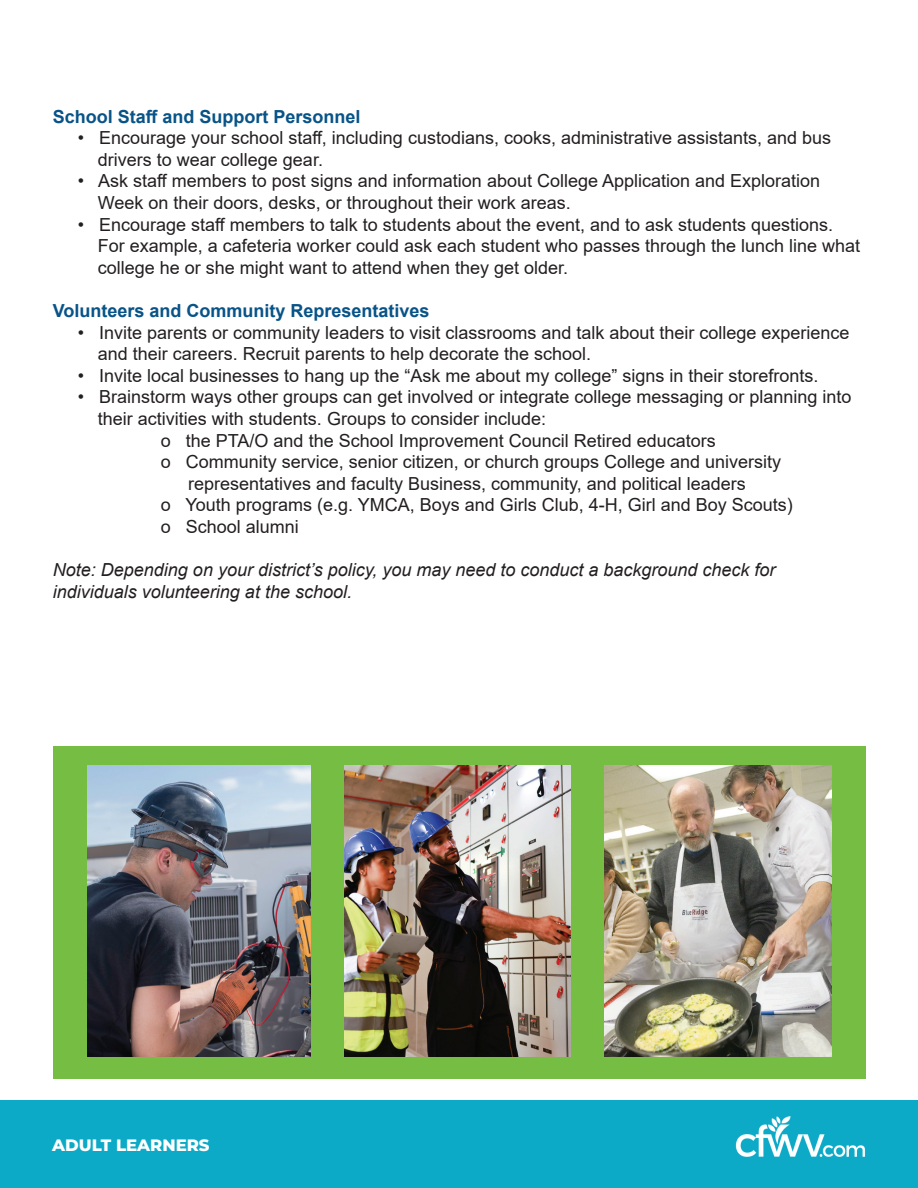
<style>
.page{position:relative;width:918px;height:1188px;background:#fff}
.page>*{position:absolute;margin:0;border:0;box-sizing:border-box;transform-origin:0 0}
.t1{font:18px/21.6px "Arial";color:#231f20}
.t2{font:italic 18px/21.6px "Arial";color:#231f20}
.t3{font:700 18px "Arial";color:#085387}
.t4{font:800 16.5px "Montserrat";color:#fff}
</style>
<div class="page">
<div style="left:53px;top:746px;width:813px;height:333px;background:#75bd43"></div>
<img style="left:88px;top:766px;width:223px;height:290px">
<img style="left:345px;top:766px;width:225px;height:290px">
<img style="left:605px;top:766px;width:226px;height:290px">
<div style="left:0;top:1101px;width:918px;height:87px;background:#0daac8"></div>
<img style="left:735px;top:1116px;width:130px;height:41px">
<p class="t3" style="left:53px;top:104px;width:309px">School Staff and Support Personnel</p>
<p class="t1" style="left:98px;top:127px;width:735px;text-indent:-20px">• Encourage your school staff, including custodians, cooks, administrative assistants, and bus drivers to wear college gear.</p>
<p class="t1" style="left:98px;top:170px;width:724px;text-indent:-20px">• Ask staff members to post signs and information about College Application and Exploration<br>Week on their doors, desks, or throughout their work areas.</p>
<p class="t1" style="left:98px;top:213px;width:764px;text-indent:-20px">• Encourage staff members to talk to students about the event, and to ask students questions.<br>For example, a cafeteria worker could ask each student who passes through the lunch line what college he or she might want to attend when they get older.</p>
<p class="t3" style="left:53px;top:298px;width:378px">Volunteers and Community Representatives</p>
<p class="t1" style="left:98px;top:321px;width:753px;text-indent:-20px">• Invite parents or community leaders to visit classrooms and talk about their college experience and their careers. Recruit parents to help decorate the school.</p>
<p class="t1" style="left:78px;top:365px;width:742px">• Invite local businesses to hang up the “Ask me about my college” signs in their storefronts.</p>
<p class="t1" style="left:78px;top:386px;width:775px">• Brainstorm ways other groups can get involved or integrate college messaging or planning into</p>
<p class="t1" style="left:98px;top:408px;width:450px">their activities with students. Groups to consider include:</p>
<p class="t1" style="left:161px;top:429px;width:556px">o the PTA/O and the School Improvement Council Retired educators</p>
<p class="t1" style="left:161px;top:451px;width:622px">o Community service, senior citizen, or church groups College and university</p>
<p class="t1" style="left:188px;top:473px;width:559px">representatives and faculty Business, community, and political leaders</p>
<p class="t1" style="left:161px;top:494px;width:633px">o Youth programs (e.g. YMCA, Boys and Girls Club, 4-H, Girl and Boy Scouts)</p>
<p class="t1" style="left:161px;top:516px;width:140px">o School alumni</p>
<p class="t2" style="left:53px;top:559px;width:724px">Note: Depending on your district’s policy, you may need to conduct a background check for individuals volunteering at the school.</p>
<p class="t4" style="left:52px;top:1133px;width:159px">ADULT LEARNERS</p>
</div>
